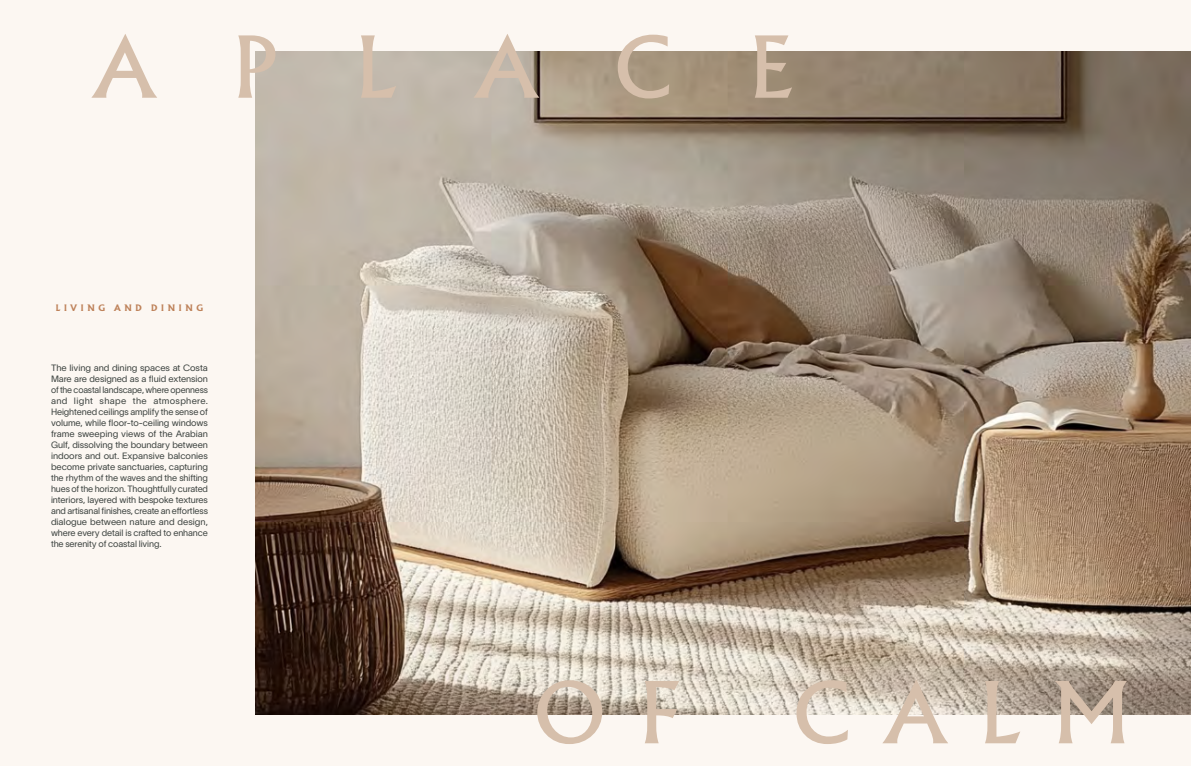
<style>
.page{position:relative;width:1191px;height:766px;background:#fff}
.page>*{position:absolute;margin:0;border:0;box-sizing:border-box;transform-origin:0 0}
.t1{font:76px "Albertus Nova";letter-spacing:1.025em;color:#d6bfab}
.t2{font:9px/11px "Lausanne 300";letter-spacing:-.01em;color:#404643;text-align:justify}
.t3{font:900 8px "Albertus Nova";letter-spacing:.46em;color:#be825a}
</style>
<div class="page">
<div style="left:0;top:0;width:1191px;height:765px;background:#fcf7f2"></div>
<img style="left:256px;top:51px;width:935px;height:663px">
<h1 class="t1" style="left:94px;top:14px;width:700px">APLACE</h1>
<p class="t3" style="left:56px;top:301px;width:149px">LIVING AND DINING</p>
<p class="t2" style="left:51px;top:362px;width:158px">The living and dining spaces at Costa Mare are designed as a fluid extension of the coastal landscape, where openness and light shape the atmosphere.<br>Heightened ceilings amplify the sense of volume, while floor-to-ceiling windows frame sweeping views of the Arabian Gulf, dissolving the boundary between indoors and out. Expansive balconies become private sanctuaries, capturing the rhythm of the waves and the shifting hues of the horizon. Thoughtfully curated interiors, layered with bespoke textures and artisanal finishes, create an effortless dialogue between nature and design, where every detail is crafted to enhance the serenity of coastal living.</p>
<h1 class="t1" style="left:533px;top:659px;width:148px">O F</h1>
<h1 class="t1" style="left:793px;top:659px;width:338px">CALM</h1>
</div>
